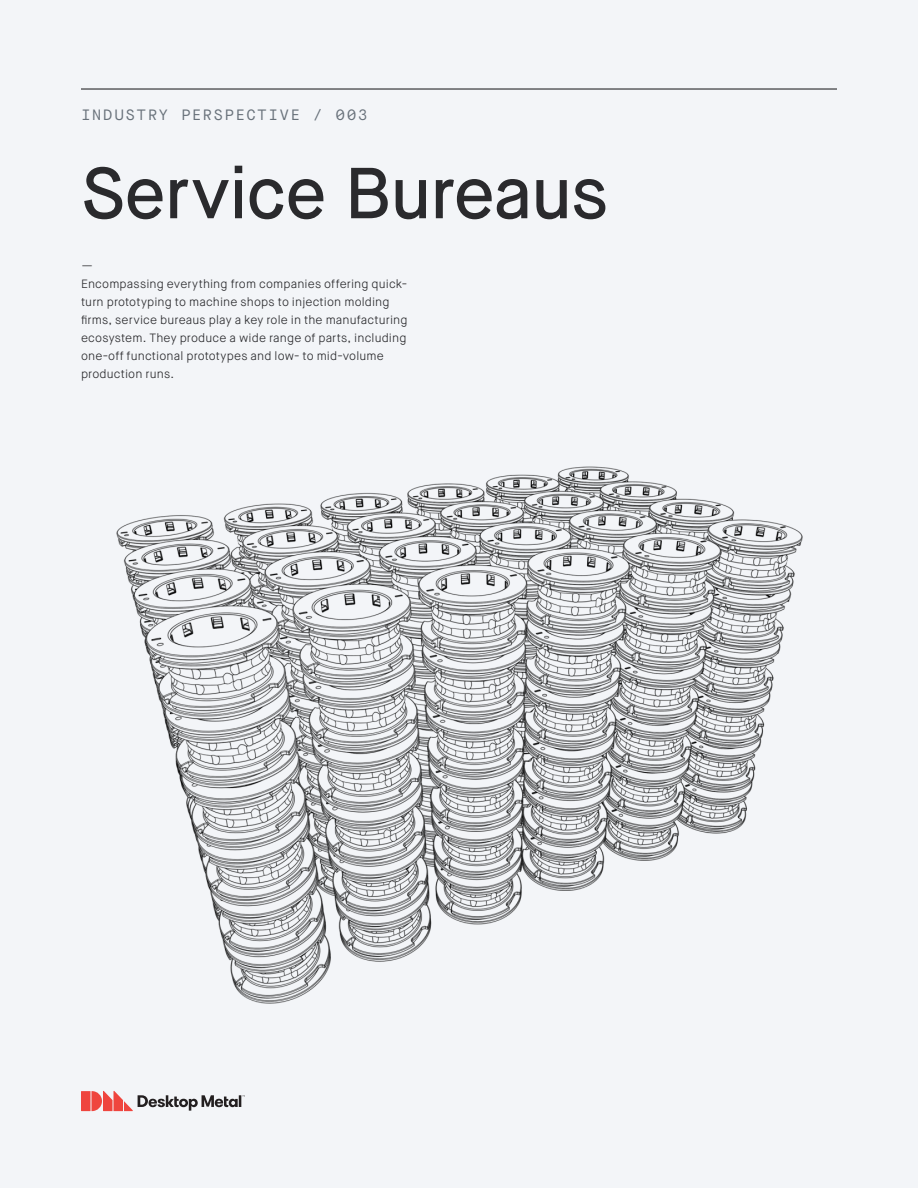
<style>
.page{position:relative;width:918px;height:1188px;background:#f3f5f8}
.page>*{position:absolute;margin:0;border:0;box-sizing:border-box;transform-origin:0 0}
.Cover_Title{font:500 72px "Maison Neue";letter-spacing:-.02em;color:#2a2a2d}
.Cover_Header{font:15px "Maison Neue Mono";letter-spacing:.085em;color:#68717a}
.Body_Text{font:300 12px/18px "Maison Neue";letter-spacing:.015em;color:#2a2a2d}
</style>
<div class="page">
<svg style="left:81px;top:1091px;width:164px;height:20px"></svg>
<hr style="left:81px;top:88px;width:756px;height:2px;background:#2a2a2d">
<img style="left:116px;top:466px;width:687px;height:538px">
<p class="Cover_Header" style="left:81px;top:105px;width:288px">INDUSTRY PERSPECTIVE / 003</p>
<p class="Cover_Title" style="left:81px;top:148px;width:529px">Service Bureaus</p>
<p class="Body_Text" style="left:81px;top:257px;width:328px">—<br>Encompassing everything from companies offering quick&shy;turn prototyping to machine shops to injection molding firms, service bureaus play a key role in the manufacturing ecosystem. They produce a wide range of parts, including one-off functional prototypes and low- to mid-volume production runs.</p>
</div>
